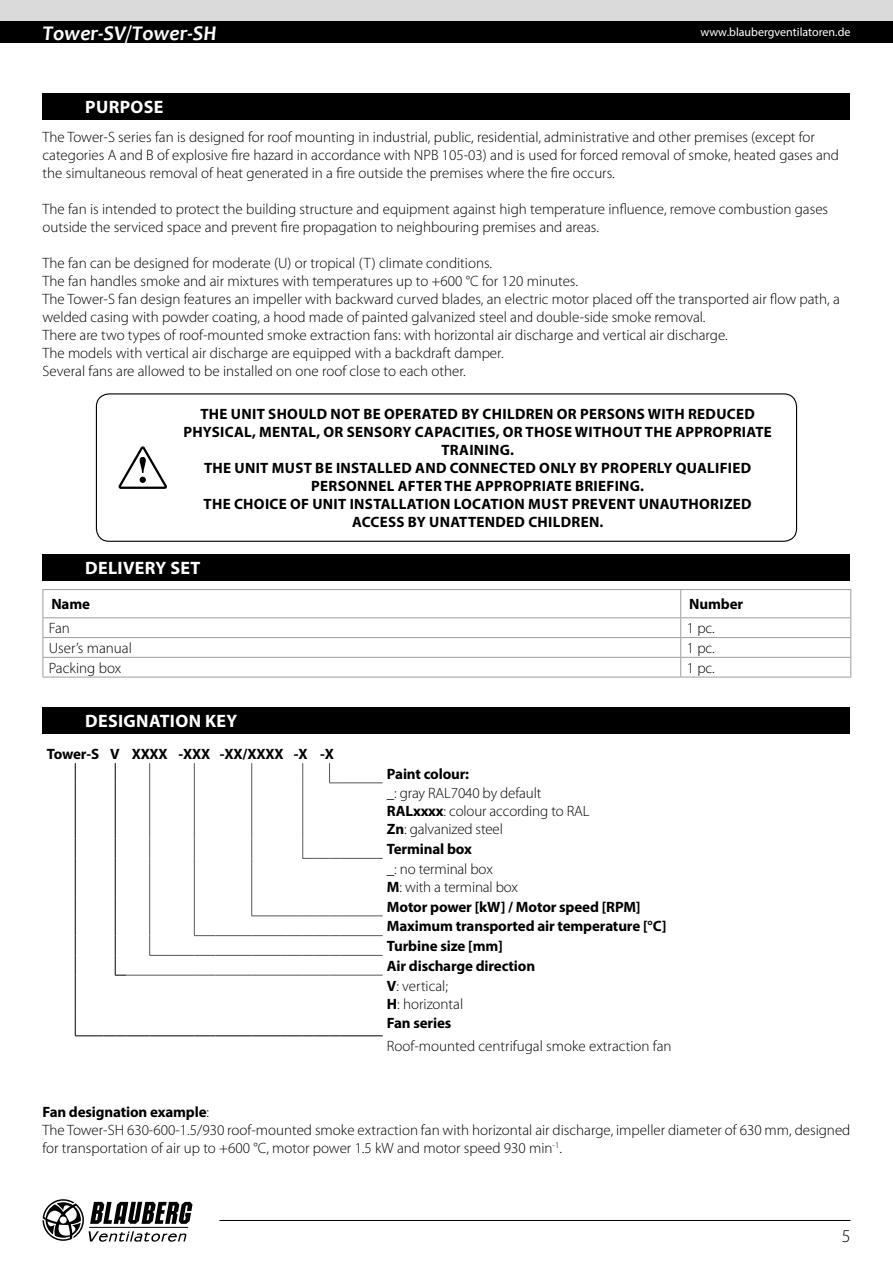
<style>
.page{position:relative;width:893px;height:1263px;background:#fff}
.page>*{position:absolute;margin:0;border:0;box-sizing:border-box;transform-origin:0 0}
.t1{font:italic 700 21px "Candara";color:#fff}
.t2{font:700 18px "Myriad Pro";letter-spacing:.02em;color:#fff}
.t3{font:300 18px "Myriad Pro";color:#000}
.t4{font:300 15px/18px "Myriad Pro";color:#000}
.t5{font:700 15px/18px "Myriad Pro";letter-spacing:.02em;color:#000;text-align:center}
.t6{font:700 15px/19.8px "Myriad Pro";letter-spacing:-.01em;color:#000}
.t7{font:700 15px "Myriad Pro";letter-spacing:-.02em;color:#000}
.t8{font:12px "Myriad Pro";color:#fff}
.s1{font-weight:700}
.s2{font-weight:300}
</style>
<div class="page">
<div style="left:0;top:0;width:893px;height:21px;background:#dadada"></div>
<div style="left:0;top:21px;width:893px;height:22px;background:#000"></div>
<svg style="left:43px;top:1199px;width:149px;height:43px"></svg>
<hr style="left:219px;top:1220px;width:631px;height:1px;background:#000">
<div style="left:43px;top:707px;width:807px;height:27px;background:#000"></div>
<div style="left:43px;top:93px;width:807px;height:27px;background:#000"></div>
<div style="left:96px;top:393px;width:701px;height:149px;border:1px solid #000;border-radius:13px"></div>
<svg style="left:118px;top:446px;width:49px;height:43px"></svg>
<div style="left:43px;top:554px;width:807px;height:27px;background:#000"></div>
<hr style="left:43px;top:589px;width:638px;height:1px;background:#9d9d9c">
<hr style="left:681px;top:589px;width:170px;height:1px;background:#9d9d9c">
<hr style="left:43px;top:617px;width:638px;height:1px;background:#9d9d9c">
<hr style="left:681px;top:617px;width:170px;height:1px;background:#9d9d9c">
<hr style="left:43px;top:637px;width:638px;height:1px;background:#9d9d9c">
<hr style="left:681px;top:637px;width:170px;height:1px;background:#9d9d9c">
<hr style="left:43px;top:657px;width:638px;height:1px;background:#9d9d9c">
<svg style="left:43px;top:590px;width:1px;height:87px"></svg>
<hr style="left:681px;top:657px;width:170px;height:1px;background:#9d9d9c">
<svg style="left:680px;top:590px;width:1px;height:87px"></svg>
<svg style="left:850px;top:590px;width:1px;height:87px"></svg>
<hr style="left:43px;top:677px;width:638px;height:1px;background:#9d9d9c">
<hr style="left:681px;top:677px;width:170px;height:1px;background:#9d9d9c">
<hr style="left:216px;top:975px;width:36px;height:1px;background:#575756">
<hr style="left:252px;top:975px;width:36px;height:1px;background:#575756">
<svg style="left:288px;top:975px;width:52px;height:1px"></svg>
<hr style="left:340px;top:975px;width:43px;height:1px;background:#575756">
<svg style="left:149px;top:763px;width:1px;height:20px"></svg>
<hr style="left:149px;top:783px;width:1px;height:56px;background:#575756">
<svg style="left:149px;top:839px;width:1px;height:19px"></svg>
<hr style="left:149px;top:858px;width:1px;height:38px;background:#575756">
<hr style="left:216px;top:955px;width:36px;height:1px;background:#575756">
<hr style="left:252px;top:955px;width:36px;height:1px;background:#575756">
<svg style="left:288px;top:955px;width:52px;height:1px"></svg>
<hr style="left:340px;top:955px;width:43px;height:1px;background:#575756">
<svg style="left:194px;top:763px;width:1px;height:20px"></svg>
<hr style="left:194px;top:783px;width:1px;height:56px;background:#575756">
<svg style="left:194px;top:839px;width:1px;height:19px"></svg>
<hr style="left:194px;top:858px;width:1px;height:38px;background:#575756">
<hr style="left:216px;top:935px;width:36px;height:1px;background:#575756">
<hr style="left:252px;top:935px;width:36px;height:1px;background:#575756">
<svg style="left:288px;top:935px;width:52px;height:1px"></svg>
<hr style="left:340px;top:935px;width:43px;height:1px;background:#575756">
<svg style="left:251px;top:763px;width:1px;height:20px"></svg>
<hr style="left:251px;top:783px;width:1px;height:56px;background:#575756">
<svg style="left:251px;top:839px;width:1px;height:19px"></svg>
<hr style="left:251px;top:858px;width:1px;height:38px;background:#575756">
<svg style="left:251px;top:896px;width:1px;height:19px"></svg>
<hr style="left:251px;top:915px;width:37px;height:1px;background:#575756">
<svg style="left:288px;top:915px;width:52px;height:1px"></svg>
<hr style="left:340px;top:915px;width:43px;height:1px;background:#575756">
<svg style="left:302px;top:763px;width:1px;height:20px"></svg>
<hr style="left:302px;top:783px;width:1px;height:56px;background:#575756">
<svg style="left:302px;top:839px;width:38px;height:20px"></svg>
<hr style="left:340px;top:858px;width:43px;height:1px;background:#575756">
<svg style="left:329px;top:763px;width:11px;height:20px"></svg>
<hr style="left:340px;top:782px;width:43px;height:1px;background:#575756">
<svg style="left:115px;top:763px;width:1px;height:20px"></svg>
<hr style="left:115px;top:783px;width:1px;height:56px;background:#000">
<svg style="left:115px;top:839px;width:1px;height:19px"></svg>
<hr style="left:115px;top:858px;width:1px;height:38px;background:#000">
<svg style="left:115px;top:896px;width:101px;height:80px"></svg>
<svg style="left:75px;top:763px;width:1px;height:20px"></svg>
<hr style="left:75px;top:783px;width:1px;height:56px;background:#000">
<svg style="left:75px;top:839px;width:1px;height:19px"></svg>
<hr style="left:75px;top:858px;width:1px;height:38px;background:#000">
<svg style="left:75px;top:896px;width:1px;height:79px"></svg>
<hr style="left:75px;top:975px;width:1px;height:38px;background:#000">
<svg style="left:75px;top:1013px;width:141px;height:23px"></svg>
<hr style="left:216px;top:1035px;width:36px;height:1px;background:#000">
<hr style="left:252px;top:1035px;width:36px;height:1px;background:#000">
<svg style="left:288px;top:1035px;width:52px;height:1px"></svg>
<hr style="left:340px;top:1035px;width:43px;height:1px;background:#000">
<h1 class="t1" style="left:43px;top:20px;width:176px">Tower-SV/Tower-SH</h1>
<p class="t8" style="left:700px;top:25px;width:152px">www.blaubergventilatoren.de</p>
<p class="t2" style="left:85px;top:95px;width:80px">PURPOSE</p>
<p class="t4" style="left:43px;top:128px;width:798px">The Tower-S series fan is designed for roof mounting in industrial, public, residential, administrative and other premises (except for categories A and B of explosive fire hazard in accordance with NPB 105-03) and is used for forced removal of smoke, heated gases and the simultaneous removal of heat generated in a fire outside the premises where the fire occurs.</p>
<p class="t4" style="left:43px;top:200px;width:787px">The fan is intended to protect the building structure and equipment against high temperature influence, remove combustion gases outside the serviced space and prevent fire propagation to neighbouring premises and areas.</p>
<p class="t4" style="left:43px;top:254px;width:799px">The fan can be designed for moderate (U) or tropical (T) climate conditions.<br>The fan handles smoke and air mixtures with temperatures up to +600 °С for 120 minutes.<br>The Tower-S fan design features an impeller with backward curved blades, an electric motor placed off the transported air flow path, a welded casing with powder coating, a hood made of painted galvanized steel and double-side smoke removal.<br>There are two types of roof-mounted smoke extraction fans: with horizontal air discharge and vertical air discharge.<br>The models with vertical air discharge are equipped with a backdraft damper.<br>Several fans are allowed to be installed on one roof close to each other.</p>
<p class="t5" style="left:183px;top:405px;width:590px">THE UNIT SHOULD NOT BE OPERATED BY CHILDREN OR PERSONS WITH REDUCED PHYSICAL, MENTAL, OR SENSORY CAPACITIES, OR THOSE WITHOUT THE APPROPRIATE TRAINING.<br>THE UNIT MUST BE INSTALLED AND CONNECTED ONLY BY PROPERLY QUALIFIED PERSONNEL AFTER THE APPROPRIATE BRIEFING.<br>THE CHOICE OF UNIT INSTALLATION LOCATION MUST PREVENT UNAUTHORIZED ACCESS BY UNATTENDED CHILDREN.</p>
<p class="t2" style="left:85px;top:556px;width:117px">DELIVERY SET</p>
<p class="t5" style="left:51px;top:595px;width:40px">Name</p>
<p class="t5" style="left:689px;top:595px;width:55px">Number</p>
<p class="t4" style="left:49px;top:619px;width:23px">Fan</p>
<p class="t4" style="left:687px;top:619px;width:30px">1 pc.</p>
<p class="t4" style="left:49px;top:639px;width:84px">User’s manual</p>
<p class="t4" style="left:687px;top:639px;width:30px">1 pc.</p>
<p class="t4" style="left:49px;top:659px;width:74px">Packing box</p>
<p class="t4" style="left:687px;top:659px;width:30px">1 pc.</p>
<p class="t2" style="left:85px;top:709px;width:154px">DESIGNATION KEY</p>
<p class="t7" style="left:47px;top:744px;width:288px">Tower-S V ХXXX -ХXX -ХХ/ХХXX -Х -Х</p>
<p class="t6" style="left:387px;top:763px;width:84px">Paint colour:</p>
<p class="t4" style="left:387px;top:785px;width:204px">_: gray RAL7040 by default<br><span class="s1">RALxxxx</span>: colour according to RAL<br><span class="s1">Zn</span>: galvanized steel</p>
<p class="t6" style="left:387px;top:839px;width:86px">Terminal box</p>
<p class="t4" style="left:387px;top:860px;width:133px">_: no terminal box<br><span class="s1">M</span>: with a terminal box</p>
<p class="t6" style="left:387px;top:896px;width:281px">Motor power [kW] / Motor speed [RPM]<br>Maximum transported air temperature [°C]<br>Turbine size [mm]<br>Air discharge direction<br>V<span class="s2">: vertical;</span></p>
<p class="t4" style="left:387px;top:994px;width:78px;line-height:19.8px"><span class="s1">H</span>: horizontal<br><span class="s1">Fan series</span></p>
<p class="t4" style="left:387px;top:1037px;width:286px">Roof-mounted centrifugal smoke extraction fan</p>
<p class="t4" style="left:43px;top:1103px;width:809px"><span class="s1">Fan designation example</span>:<br>The Tower-SH 630-600-1.5/930 roof-mounted smoke extraction fan with horizontal air discharge, impeller diameter of 630 mm, designed for transportation of air up to +600 °C, motor power 1.5 kW and motor speed 930 min<sup>-1</sup>.</p>
<p class="t3" style="left:842px;top:1226px;width:10px">5</p>
</div>
